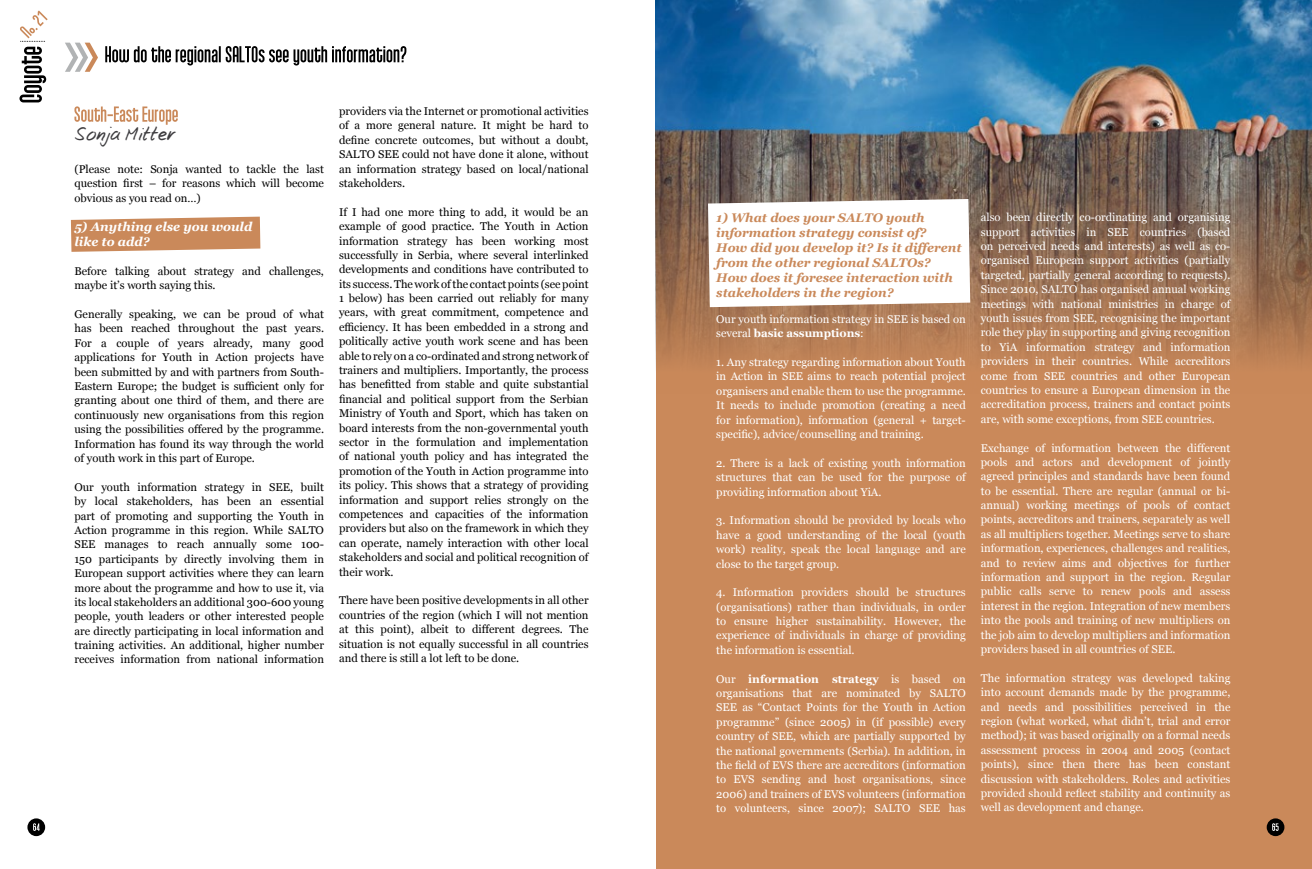
<style>
.page{position:relative;width:1312px;height:869px;background:#fff}
.page>*{position:absolute;margin:0;border:0;box-sizing:border-box;transform-origin:0 0}
.t1{font:18.75px "Josschrift";color:#3e3d40}
.t2{font:italic 700 12.5px/15px "Georgia";color:#ca895a}
.t3{font:italic 700 12.5px/15px "Georgia";color:#fff}
.t4{font:11.25px/14.4px "Georgia";color:#fff;text-align:justify}
.t5{font:11.25px/14.4px "Georgia";color:#000;text-align:justify}
.s1{font-weight:700}
</style>
<div class="page">
<div style="left:656px;top:0;width:655px;height:868px;background:#ca895a"></div>
<img style="left:656px;top:0;width:655px;height:363px">
<div style="left:27px;top:818px;width:18px;height:17px;background:#000;border-radius:50%"></div>
<svg style="left:33px;top:823px;width:7px;height:7px"></svg>
<svg style="left:71px;top:216px;width:189px;height:36px;background:#d0966c"></svg>
<svg style="left:74px;top:106px;width:104px;height:19px"></svg>
<svg style="left:105px;top:46px;width:301px;height:19px"></svg>
<svg style="left:65px;top:43px;width:33px;height:29px"></svg>
<div style="left:707px;top:199px;width:263px;height:108px;background:#fff"></div>
<svg style="left:1266px;top:818px;width:17px;height:17px"></svg>
<svg style="left:1271px;top:822px;width:7px;height:8px"></svg>
<svg style="left:19px;top:10px;width:29px;height:92px"></svg>
<h1 class="t1" style="left:74px;top:123px;width:102px">Sonja Mitter</h1>
<p class="t5" style="left:74px;top:161px;width:251px">(Please note: Sonja wanted to tackle the last question first – for reasons which will become obvious as you read on…)</p>
<p class="t3" style="left:74px;top:218px;width:179px">5) Anything else you would like to add?</p>
<p class="t5" style="left:74px;top:263px;width:251px">Before talking about strategy and challenges, maybe it’s worth saying this.</p>
<p class="t5" style="left:74px;top:306px;width:251px">Generally speaking, we can be proud of what has been reached throughout the past years.<br>For a couple of years already, many good applications for Youth in Action projects have been submitted by and with partners from South-Eastern Europe; the budget is sufficient only for granting about one third of them, and there are continuously new organisations from this region using the possibilities offered by the programme.<br>Information has found its way through the world of youth work in this part of Europe.</p>
<p class="t5" style="left:74px;top:479px;width:251px">Our youth information strategy in SEE, built by local stakeholders, has been an essential part of promoting and supporting the Youth in Action programme in this region. While SALTO SEE manages to reach annually some 100- 150 participants by directly involving them in European support activities where they can learn more about the programme and how to use it, via its local stakeholders an additional 300-600 young people, youth leaders or other interested people are directly participating in local information and training activities. An additional, higher number receives information from national information</p>
<p class="t5" style="left:339px;top:103px;width:251px">providers via the Internet or promotional activities of a more general nature. It might be hard to define concrete outcomes, but without a doubt, SALTO SEE could not have done it alone, without an information strategy based on local/national stakeholders.</p>
<p class="t5" style="left:339px;top:204px;width:251px">If I had one more thing to add, it would be an example of good practice. The Youth in Action information strategy has been working most successfully in Serbia, where several interlinked developments and conditions have contributed to its success. The work of the contact points (see point 1 below) has been carried out reliably for many years, with great commitment, competence and efficiency. It has been embedded in a strong and politically active youth work scene and has been able to rely on a co-ordinated and strong network of trainers and multipliers. Importantly, the process has benefitted from stable and quite substantial financial and political support from the Serbian Ministry of Youth and Sport, which has taken on board interests from the non-governmental youth sector in the formulation and implementation of national youth policy and has integrated the promotion of the Youth in Action programme into its policy. This shows that a strategy of providing information and support relies strongly on the competences and capacities of the information providers but also on the framework in which they can operate, namely interaction with other local stakeholders and social and political recognition of their work.</p>
<p class="t5" style="left:339px;top:592px;width:251px">There have been positive developments in all other countries of the region (which I will not mention at this point), albeit to different degrees. The situation is not equally successful in all countries and there is still a lot left to be done.</p>
<p class="t2" style="left:716px;top:209px;width:247px">1) What does your SALTO youth information strategy consist of?<br>How did you develop it? Is it different from the other regional SALTOs?<br>How does it foresee interaction with stakeholders in the region?</p>
<p class="t4" style="left:716px;top:311px;width:251px">Our youth information strategy in SEE is based on several <span class="s1">basic assumptions</span>:</p>
<p class="t4" style="left:716px;top:354px;width:251px">1. Any strategy regarding information about Youth in Action in SEE aims to reach potential project organisers and enable them to use the programme.<br>It needs to include promotion (creating a need for information), information (general + target&shy;specific), advice/counselling and training.</p>
<p class="t4" style="left:716px;top:455px;width:251px">2. There is a lack of existing youth information structures that can be used for the purpose of providing information about YiA.</p>
<p class="t4" style="left:716px;top:512px;width:251px">3. Information should be provided by locals who have a good understanding of the local (youth work) reality, speak the local language and are close to the target group.</p>
<p class="t4" style="left:716px;top:584px;width:251px">4. Information providers should be structures (organisations) rather than individuals, in order to ensure higher sustainability. However, the experience of individuals in charge of providing the information is essential.</p>
<p class="t4" style="left:716px;top:670px;width:251px">Our <span class="s1">information strategy</span> is based on organisations that are nominated by SALTO SEE as “Contact Points for the Youth in Action programme” (since 2005) in (if possible) every country of SEE, which are partially supported by the national governments (Serbia). In addition, in the field of EVS there are accreditors (information to EVS sending and host organisations, since 2006) and trainers of EVS volunteers (information to volunteers, since 2007); SALTO SEE has</p>
<p class="t4" style="left:980px;top:209px;width:251px">also been directly co-ordinating and organising support activities in SEE countries (based on perceived needs and interests) as well as co&shy;organised European support activities (partially targeted, partially general according to requests).<br>Since 2010, SALTO has organised annual working meetings with national ministries in charge of youth issues from SEE, recognising the important role they play in supporting and giving recognition to YiA information strategy and information providers in their countries. While accreditors come from SEE countries and other European countries to ensure a European dimension in the accreditation process, trainers and contact points are, with some exceptions, from SEE countries.</p>
<p class="t4" style="left:980px;top:440px;width:251px">Exchange of information between the different pools and actors and development of jointly agreed principles and standards have been found to be essential. There are regular (annual or bi&shy;annual) working meetings of pools of contact points, accreditors and trainers, separately as well as all multipliers together. Meetings serve to share information, experiences, challenges and realities, and to review aims and objectives for further information and support in the region. Regular public calls serve to renew pools and assess interest in the region. Integration of new members into the pools and training of new multipliers on the job aim to develop multipliers and information providers based in all countries of SEE.</p>
<p class="t4" style="left:980px;top:670px;width:251px">The information strategy was developed taking into account demands made by the programme, and needs and possibilities perceived in the region (what worked, what didn’t, trial and error method); it was based originally on a formal needs assessment process in 2004 and 2005 (contact points), since then there has been constant discussion with stakeholders. Roles and activities provided should reflect stability and continuity as well as development and change.</p>
</div>
